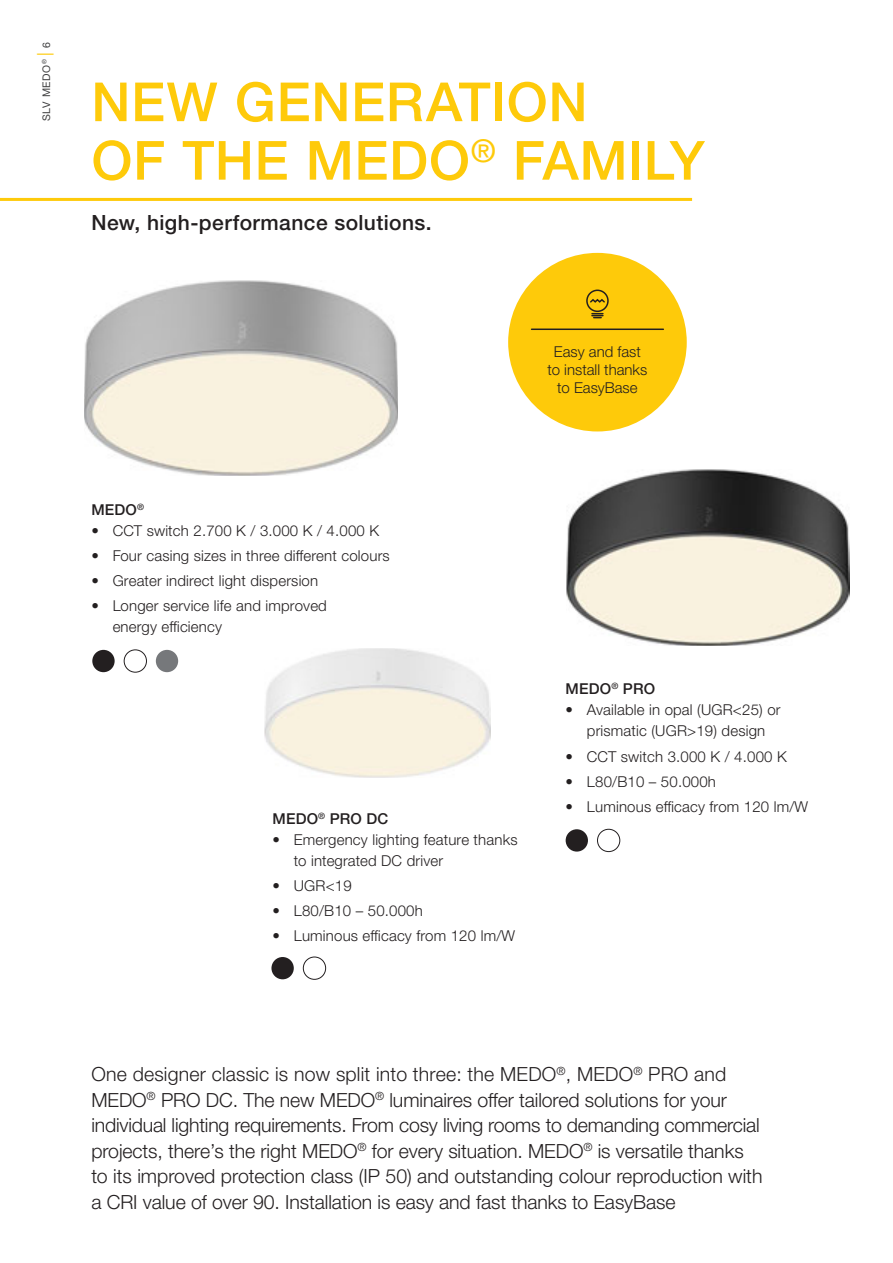
<style>
.page{position:relative;width:893px;height:1263px;background:#fff}
.page>*{position:absolute;margin:0;border:0;box-sizing:border-box;transform-origin:0 0}
.t1{font:500 54px/58.5px "Helvetica Neue LTW1 G";letter-spacing:.01em;color:#feca0a}
.t2{font:500 21px "Helvetica Neue LTW1 G";letter-spacing:.02em;color:#231f20}
.t3{font:300 19.5px/25.5px "Helvetica Neue LTW1 G";letter-spacing:-.005em;color:#231f20}
.t4{font:16.5px "Helvetica Neue LTW1 G";color:#feca0a}
.t5{font:300 15px/21px "Helvetica Neue LTW1 G";letter-spacing:.01em;color:#231f20}
.t6{font:500 15px "Helvetica Neue LTW1 G";letter-spacing:.01em;color:#231f20}
.t7{font:10.5px "Helvetica Neue LTW1 G";letter-spacing:.05em;color:#3e3e3f}
.s1{font-size:10.5px;color:#3e3e3f}
.s2{font-weight:500}
</style>
<div class="page">
<img style="left:84px;top:281px;width:314px;height:195px">
<div style="left:271px;top:957px;width:23px;height:22px;background:#231f20;border-radius:50%"></div>
<div style="left:303px;top:957px;width:23px;height:23px;border:1px solid #231f20;border-radius:50%"></div>
<img style="left:567px;top:470px;width:282px;height:176px">
<div style="left:566px;top:829px;width:22px;height:22px;background:#231f20;border-radius:50%"></div>
<div style="left:597px;top:829px;width:23px;height:23px;border:1px solid #231f20;border-radius:50%"></div>
<hr style="left:0;top:198px;width:692px;height:3px;background:#feca0a">
<div style="left:92px;top:650px;width:23px;height:22px;background:#231f20;border-radius:50%"></div>
<div style="left:124px;top:649px;width:23px;height:23px;border:1px solid #231f20;border-radius:50%"></div>
<div style="left:156px;top:650px;width:22px;height:22px;background:#76787b;border-radius:50%"></div>
<div style="left:508px;top:253px;width:179px;height:178px;background:#feca0a;border-radius:50%"></div>
<hr style="left:531px;top:328px;width:132px;height:2px;background:#231f20">
<div style="left:586px;top:290px;width:23px;height:22px;border:2px solid #231f20;border-radius:50%"></div>
<svg style="left:592px;top:313px;width:11px;height:5px"></svg>
<svg style="left:590px;top:298px;width:15px;height:5px"></svg>
<p class="t4" style="left:34px;top:56px;width:15px;rotate:-90deg">| <span class="s1">6</span></p>
<p class="t7" style="left:40px;top:121px;width:64px;rotate:-90deg">SLV MEDO<sup>®</sup></p>
<h1 class="t1" style="left:91px;top:73px;width:615px">NEW GENERATION<br>OF THE MEDO<sup>®</sup> FAMILY</h1>
<h2 class="t2" style="left:91px;top:210px;width:342px">New, high-performance solutions.</h2>
<p class="t5" style="left:548px;top:342px;width:101px;line-height:18px;text-align:center">Easy and fast to install thanks to EasyBase</p>
<p class="t6" style="left:91px;top:500px;width:54px">MEDO<sup>®</sup></p>
<p class="t5" style="left:91px;top:520px;width:289px"><span class="s2">•</span> CCT switch 2.700 K / 3.000 K / 4.000 K</p>
<p class="t5" style="left:91px;top:545px;width:300px"><span class="s2">•</span> Four casing sizes in three different colours</p>
<p class="t5" style="left:91px;top:570px;width:228px"><span class="s2">•</span> Greater indirect light dispersion</p>
<p class="t5" style="left:113px;top:595px;width:216px;text-indent:-21px"><span class="s2">•</span> Longer service life and improved energy efficiency</p>
<p class="t6" style="left:273px;top:809px;width:117px">MEDO<sup>®</sup> PRO DC</p>
<p class="t5" style="left:294px;top:829px;width:225px;text-indent:-21px"><span class="s2">•</span> Emergency lighting feature thanks to integrated DC driver</p>
<p class="t5" style="left:273px;top:875px;width:81px"><span class="s2">•</span> UGR&lt;19</p>
<p class="t5" style="left:273px;top:900px;width:152px"><span class="s2">•</span> L80/B10 – 50.000h</p>
<p class="t5" style="left:273px;top:925px;width:244px"><span class="s2">•</span> Luminous efficacy from 120 lm/W</p>
<p class="t6" style="left:566px;top:680px;width:91px">MEDO<sup>®</sup> PRO</p>
<p class="t5" style="left:566px;top:699px;width:216px;text-align:center"><span class="s2">•</span> Available in opal (UGR&lt;25) or prismatic (UGR&gt;19) design</p>
<p class="t5" style="left:566px;top:746px;width:223px"><span class="s2">•</span> CCT switch 3.000 K / 4.000 K</p>
<p class="t5" style="left:566px;top:771px;width:152px"><span class="s2">•</span> L80/B10 – 50.000h</p>
<p class="t5" style="left:566px;top:796px;width:244px"><span class="s2">•</span> Luminous efficacy from 120 lm/W</p>
<p class="t3" style="left:91px;top:1062px;width:673px">One designer classic is now split into three: the MEDO<sup>®</sup>, MEDO<sup>®</sup> PRO and MEDO<sup>®</sup> PRO DC. The new MEDO<sup>®</sup> luminaires offer tailored solutions for your individual lighting requirements. From cosy living rooms to demanding commercial projects, there’s the right MEDO<sup>®</sup> for every situation. MEDO<sup>®</sup> is versatile thanks to its improved protection class (IP 50) and outstanding colour reproduction with a CRI value of over 90. Installation is easy and fast thanks to EasyBase</p>
</div>
